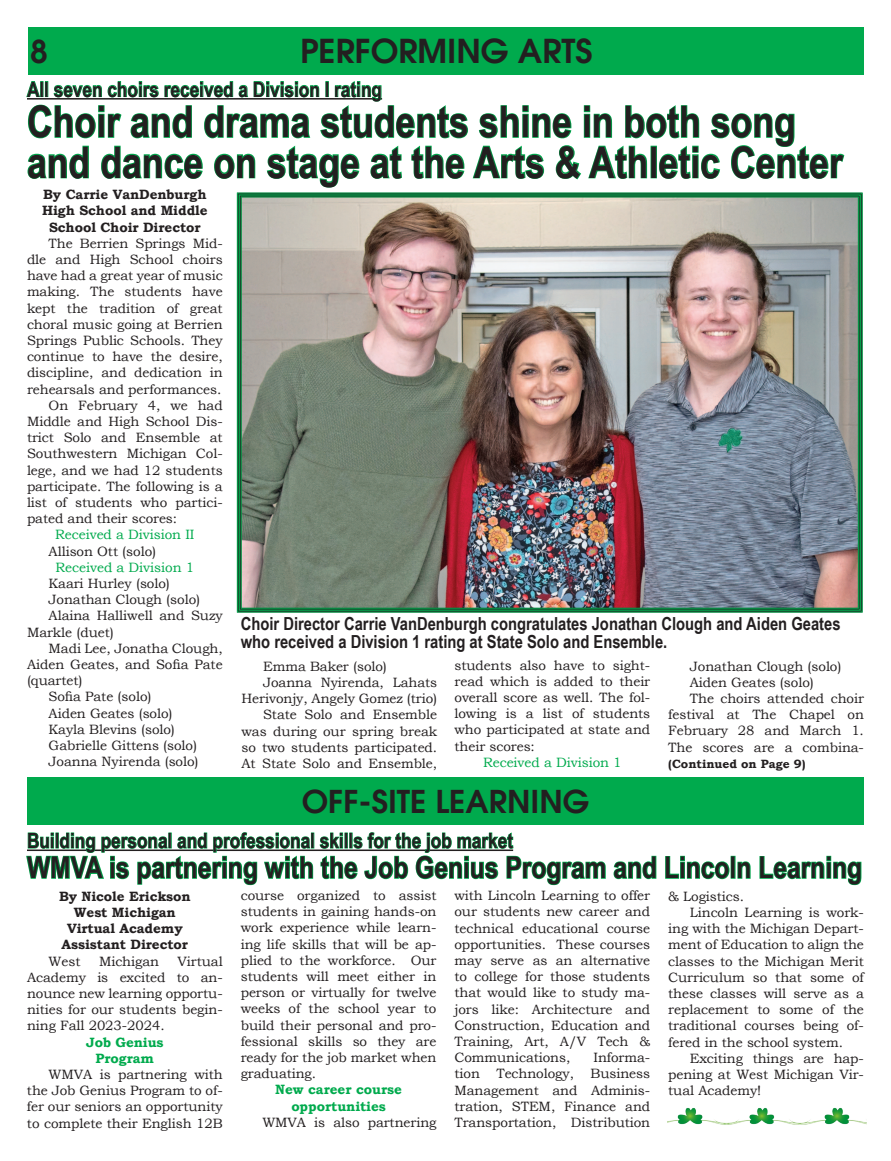
<style>
.page{position:relative;width:891px;height:1161px;background:#fff}
.page>*{position:absolute;margin:0;border:0;box-sizing:border-box;transform-origin:0 0}
.t1{font:700 43.5px/40.5px "Arial Narrow";color:#231f20}
.t2{font:600 33px "Avant Garde";color:#231f20}
.t3{font:600 31.5px "Avant Garde";color:#231f20}
.t4{font:700 30px "Arial Narrow";color:#231f20}
.t5{font:700 21px "Arial Narrow";color:#231f20}
.t6{font:700 18px/18px "Arial Narrow";color:#231f20}
.t7{font:13.5px/16.2px "Bookman Old Style";letter-spacing:-.005em;color:#231f20;text-align:justify}
.t8{font:700 13.5px/16.2px "Bookman Old Style";letter-spacing:-.005em;color:#231f20;text-align:center}
.t9{font:13.5px "Bookman Old Style";letter-spacing:-.005em;color:#00aa4d}
.t10{font:700 13.5px/16.2px "Bookman Old Style";letter-spacing:-.005em;color:#00aa4d;text-align:center}
.t11{font:700 12px "Bookman Old Style";color:#231f20}
</style>
<div class="page">
<div style="left:29px;top:27px;width:835px;height:48px;background:#00aa4d"></div>
<div style="left:27px;top:777px;width:837px;height:48px;background:#00aa4d"></div>
<svg style="left:26px;top:832px;width:631px;height:54px"></svg>
<svg style="left:665px;top:855px;width:65px;height:25px"></svg>
<div style="left:731px;top:856px;width:5px;height:23px;border:2px solid #00aa4d"></div>
<svg style="left:737px;top:861px;width:14px;height:18px"></svg>
<svg style="left:759px;top:855px;width:103px;height:31px"></svg>
<svg style="left:26px;top:81px;width:819px;height:107px"></svg>
<img style="left:237px;top:192px;width:626px;height:421px">
<img style="left:668px;top:1107px;width:198px;height:18px">
<h3 class="t3" style="left:30px;top:30px;width:19px">8</h3>
<h2 class="t2" style="left:300px;top:29px;width:294px">PERFORMING ARTS</h2>
<h3 class="t5" style="left:27px;top:73px;width:357px">All seven choirs received a Division I rating</h3>
<h1 class="t1" style="left:27px;top:99px;width:818px">Choir and drama students shine in both song and dance on stage at the Arts &amp; Athletic Center</h1>
<p class="t8" style="left:42px;top:186px;width:167px">By Carrie VanDenburgh<br>High School and Middle<br>School Choir Director</p>
<p class="t7" style="left:49px;top:235px;width:176px">The Berrien Springs Mid-</p>
<p class="t7" style="left:27px;top:251px;width:197px">dle and High School choirs</p>
<p class="t7" style="left:27px;top:268px;width:197px">have had a great year of music</p>
<p class="t7" style="left:27px;top:284px;width:197px">making. The students have</p>
<p class="t7" style="left:27px;top:300px;width:197px">kept the tradition of great</p>
<p class="t7" style="left:27px;top:316px;width:197px">choral music going at Berrien</p>
<p class="t7" style="left:27px;top:332px;width:197px">Springs Public Schools. They</p>
<p class="t7" style="left:27px;top:349px;width:197px">continue to have the desire,</p>
<p class="t7" style="left:27px;top:365px;width:197px">discipline, and dedication in</p>
<p class="t7" style="left:27px;top:381px;width:196px">rehearsals and performances.</p>
<p class="t7" style="left:49px;top:397px;width:176px">On February 4, we had</p>
<p class="t7" style="left:27px;top:413px;width:197px">Middle and High School Dis-</p>
<p class="t7" style="left:27px;top:430px;width:197px">trict Solo and Ensemble at</p>
<p class="t7" style="left:27px;top:446px;width:197px">Southwestern Michigan Col-</p>
<p class="t7" style="left:27px;top:462px;width:197px">lege, and we had 12 students</p>
<p class="t7" style="left:27px;top:478px;width:197px">participate. The following is a</p>
<p class="t7" style="left:27px;top:494px;width:197px">list of students who partici-</p>
<p class="t7" style="left:27px;top:511px;width:152px">pated and their scores:</p>
<p class="t9" style="left:55px;top:526px;width:141px">Received a Division II</p>
<p class="t7" style="left:49px;top:543px;width:109px">Allison Ott (solo)</p>
<p class="t9" style="left:56px;top:558px;width:140px">Received a Division 1</p>
<p class="t7" style="left:49px;top:575px;width:123px">Kaari Hurley (solo)</p>
<p class="t7" style="left:49px;top:592px;width:153px">Jonathan Clough (solo)</p>
<p class="t7" style="left:49px;top:608px;width:176px">Alaina Halliwell and Suzy</p>
<p class="t7" style="left:27px;top:624px;width:88px">Markle (duet)</p>
<p class="t7" style="left:49px;top:640px;width:176px">Madi Lee, Jonatha Clough,</p>
<p class="t7" style="left:27px;top:656px;width:197px">Aiden Geates, and Sofia Pate</p>
<p class="t7" style="left:27px;top:673px;width:57px">(quartet)</p>
<p class="t7" style="left:49px;top:689px;width:104px">Sofia Pate (solo)</p>
<p class="t7" style="left:49px;top:705px;width:126px">Aiden Geates (solo)</p>
<p class="t7" style="left:49px;top:721px;width:128px">Kayla Blevins (solo)</p>
<p class="t7" style="left:49px;top:737px;width:150px">Gabrielle Gittens (solo)</p>
<p class="t7" style="left:49px;top:754px;width:152px">Joanna Nyirenda (solo)</p>
<h3 class="t6" style="left:241px;top:613px;width:601px">Choir Director Carrie VanDenburgh congratulates Jonathan Clough and Aiden Geates who received a Division 1 rating at State Solo and Ensemble.</h3>
<p class="t7" style="left:455px;top:657px;width:197px">students also have to sight&shy;read which is added to their overall score as well. The fol&shy;lowing is a list of students who participated at state and their scores:</p>
<p class="t9" style="left:483px;top:753px;width:140px">Received a Division 1</p>
<p class="t7" style="left:690px;top:658px;width:153px">Jonathan Clough (solo)</p>
<p class="t7" style="left:690px;top:674px;width:126px">Aiden Geates (solo)</p>
<p class="t7" style="left:690px;top:690px;width:176px">The choirs attended choir</p>
<p class="t7" style="left:668px;top:707px;width:197px">festival at The Chapel on</p>
<p class="t7" style="left:668px;top:723px;width:197px">February 28 and March 1.</p>
<p class="t7" style="left:668px;top:739px;width:197px">The scores are a combina-</p>
<p class="t11" style="left:668px;top:755px;width:139px">(Continued on Page 9)</p>
<p class="t7" style="left:263px;top:658px;width:125px">Emma Baker (solo)</p>
<p class="t7" style="left:263px;top:674px;width:176px">Joanna Nyirenda, Lahats</p>
<p class="t7" style="left:242px;top:691px;width:197px">Herivonjy, Angely Gomez (trio)</p>
<p class="t7" style="left:263px;top:707px;width:176px">State Solo and Ensemble</p>
<p class="t7" style="left:242px;top:723px;width:197px">was during our spring break</p>
<p class="t7" style="left:242px;top:739px;width:197px">so two students participated.</p>
<p class="t7" style="left:242px;top:755px;width:197px">At State Solo and Ensemble,</p>
<h3 class="t3" style="left:302px;top:780px;width:289px">OFF-SITE LEARNING</h3>
<h3 class="t5" style="left:27px;top:825px;width:488px">Building personal and professional skills for the job market</h3>
<h3 class="t4" style="left:27px;top:845px;width:837px">WMVA is partnering with the Job Genius Program and Lincoln Learning</h3>
<p class="t8" style="left:59px;top:888px;width:133px">By Nicole Erickson<br>West Michigan<br>Virtual Academy<br>Assistant Director</p>
<p class="t7" style="left:49px;top:953px;width:33px">West</p>
<p class="t7" style="left:99px;top:953px;width:62px">Michigan</p>
<p class="t7" style="left:241px;top:887px;width:197px">course organized to assist students in gaining hands-on work experience while learn&shy;ing life skills that will be ap&shy;plied to the workforce. Our students will meet either in person or virtually for twelve weeks of the school year to build their personal and pro&shy;fessional skills so they are ready for the job market when graduating.</p>
<p class="t10" style="left:275px;top:1082px;width:128px">New career course opportunities</p>
<p class="t7" style="left:262px;top:1114px;width:176px">WMVA is also partnering</p>
<p class="t7" style="left:454px;top:888px;width:197px">with Lincoln Learning to offer our students new career and technical educational course opportunities. These courses may serve as an alternative to college for those students that would like to study ma&shy;jors like: Architecture and Construction, Education and Training, Art, A/V Tech &amp; Communications,</p>
<p class="t7" style="left:668px;top:888px;width:77px">&amp; Logistics.</p>
<p class="t7" style="left:690px;top:904px;width:176px">Lincoln Learning is work-</p>
<p class="t7" style="left:668px;top:921px;width:197px">ing with the Michigan Depart-</p>
<p class="t7" style="left:668px;top:937px;width:197px">ment of Education to align the</p>
<p class="t7" style="left:668px;top:953px;width:197px">classes to the Michigan Merit</p>
<p class="t7" style="left:668px;top:969px;width:197px">Curriculum so that some of</p>
<p class="t7" style="left:668px;top:985px;width:197px">these classes will serve as a</p>
<p class="t7" style="left:668px;top:1002px;width:197px">replacement to some of the</p>
<p class="t7" style="left:668px;top:1018px;width:197px">traditional courses being of-</p>
<p class="t7" style="left:668px;top:1034px;width:176px">fered in the school system.</p>
<p class="t7" style="left:690px;top:1050px;width:176px">Exciting things are hap-</p>
<p class="t7" style="left:668px;top:1066px;width:197px">pening at West Michigan Vir-</p>
<p class="t7" style="left:668px;top:1083px;width:95px">tual Academy!</p>
<p class="t7" style="left:27px;top:953px;width:197px;text-indent:151px">Virtual Academy is excited to an&shy;nounce new learning opportu&shy;nities for our students begin&shy;ning Fall 2023-2024.</p>
<p class="t10" style="left:86px;top:1034px;width:79px">Job Genius<br>Program</p>
<p class="t7" style="left:27px;top:1066px;width:197px;text-indent:22px">WMVA is partnering with the Job Genius Program to of&shy;fer our seniors an opportunity to complete their English 12B</p>
<p class="t7" style="left:454px;top:1050px;width:197px;text-indent:139px">Informa&shy;tion Technology, Business Management and Adminis&shy;tration, STEM, Finance and Transportation, Distribution</p>
</div>
